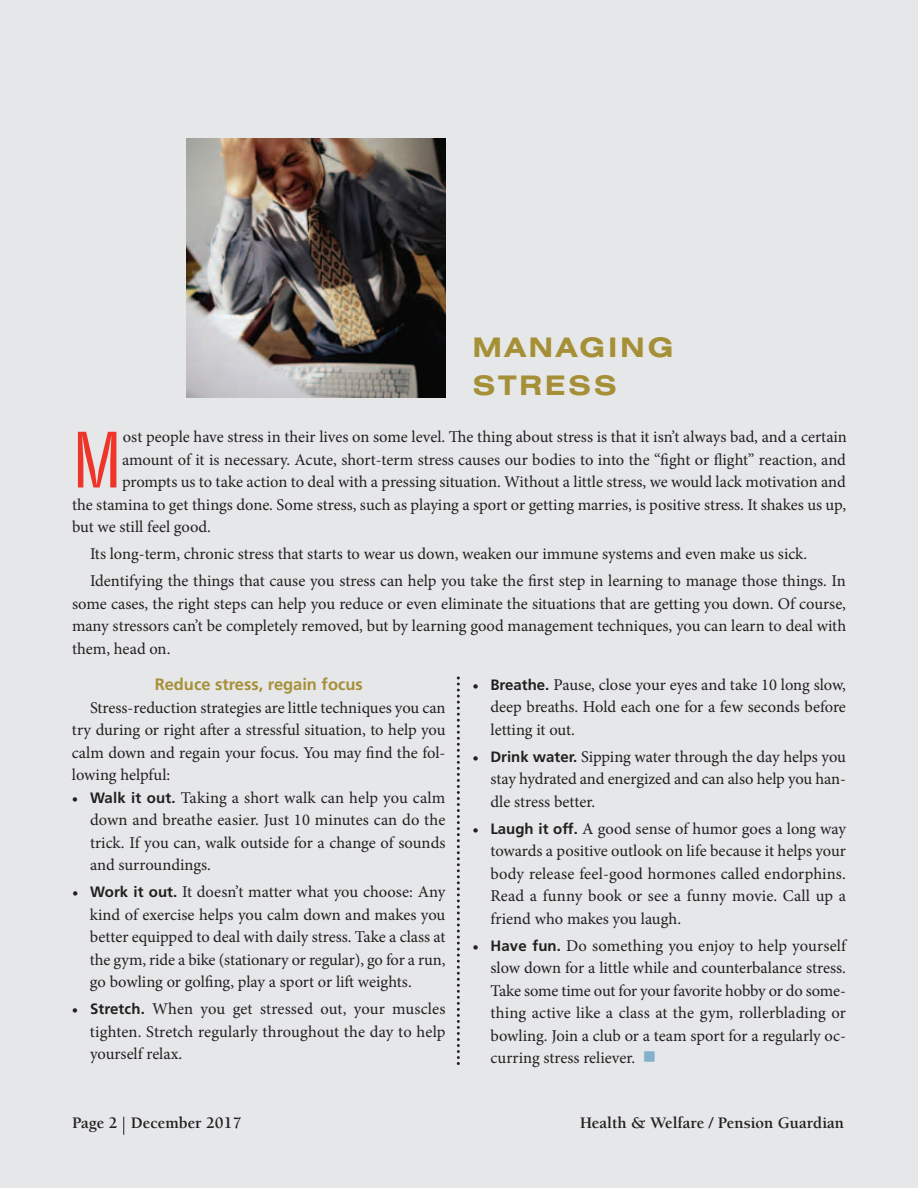
<style>
.page{position:relative;width:918px;height:1188px;background:#e6e7e9}
.page>*{position:absolute;margin:0;border:0;box-sizing:border-box;transform-origin:0 0}
.t1{font:85.65px "Amplitude Cond";color:#ee3529}
.t2{font:27px/37.8px "Swiss 721 Bold Extended BT";letter-spacing:.1em;color:#a69037}
.t3{font:16.5px/22.5px "Minion Pro";color:#231f20;text-align:justify}
.t4{font:700 16.5px "Berkeley";color:#231f20}
.t5{font:700 16.5px "Frutiger";color:#a69037}
.s1{font-family:"Frutiger";font-weight:700;font-size:15px}
</style>
<div class="page">
<svg style="left:457px;top:676px;width:3px;height:389px"></svg>
<img style="left:186px;top:138px;width:260px;height:260px">
<svg style="left:123px;top:1117px;width:1px;height:18px"></svg>
<h2 class="t2" style="left:472px;top:331px;width:203px">MANAGING<br>STRESS</h2>
<h1 class="t1" style="left:72px;top:408px;width:52px">M</h1>
<p class="t3" style="left:123px;top:427px;width:726px">ost people have stress in their lives on some level. The thing about stress is that it isn’t always bad, and a certain</p>
<p class="t3" style="left:122px;top:450px;width:725px">amount of it is necessary. Acute, short-term stress causes our bodies to into the “fight or flight” reaction, and</p>
<p class="t3" style="left:122px;top:472px;width:725px">prompts us to take action to deal with a pressing situation. Without a little stress, we would lack motivation and</p>
<p class="t3" style="left:72px;top:495px;width:776px">the stamina to get things done. Some stress, such as playing a sport or getting marries, is positive stress. It shakes us up,</p>
<p class="t3" style="left:72px;top:517px;width:140px">but we still feel good.</p>
<p class="t3" style="left:90px;top:542px;width:758px;line-height:27px">Its long-term, chronic stress that starts to wear us down, weaken our immune systems and even make us sick.<br>Identifying the things that cause you stress can help you take the first step in learning to manage those things. In</p>
<p class="t3" style="left:72px;top:594px;width:776px">some cases, the right steps can help you reduce or even eliminate the situations that are getting you down. Of course, many stressors can’t be completely removed, but by learning good management techniques, you can learn to deal with them, head on.</p>
<p class="t5" style="left:155px;top:678px;width:210px">Reduce stress, regain focus</p>
<p class="t3" style="left:72px;top:698px;width:375px;text-indent:18px">Stress-reduction strategies are little techniques you can try during or right after a stressful situation, to help you calm down and regain your focus. You may find the fol&shy;lowing helpful:</p>
<p class="t3" style="left:90px;top:788px;width:357px;text-indent:-18px">• <span class="s1">Walk it out.</span> Taking a short walk can help you calm down and breathe easier. Just 10 minutes can do the trick. If you can, walk outside for a change of sounds and surroundings.</p>
<p class="t3" style="left:90px;top:882px;width:357px;text-indent:-18px">• <span class="s1">Work it out.</span> It doesn’t matter what you choose: Any kind of exercise helps you calm down and makes you better equipped to deal with daily stress. Take a class at the gym, ride a bike (stationary or regular), go for a run, go bowling or golfing, play a sport or lift weights.</p>
<p class="t3" style="left:90px;top:999px;width:357px;text-indent:-18px">• <span class="s1">Stretch.</span> When you get stressed out, your muscles tighten. Stretch regularly throughout the day to help yourself relax.</p>
<p class="t3" style="left:490px;top:675px;width:357px;text-indent:-18px">• <span class="s1">Breathe.</span> Pause, close your eyes and take 10 long slow, deep breaths. Hold each one for a few seconds before letting it out.</p>
<p class="t3" style="left:490px;top:747px;width:357px;text-indent:-18px">• <span class="s1">Drink water.</span> Sipping water through the day helps you stay hydrated and energized and can also help you han&shy;dle stress better.</p>
<p class="t3" style="left:491px;top:819px;width:357px;text-indent:-18px">• <span class="s1">Laugh it off.</span> A good sense of humor goes a long way towards a positive outlook on life because it helps your body release feel-good hormones called endorphins.<br>Read a funny book or see a funny movie. Call up a friend who makes you laugh.</p>
<p class="t3" style="left:491px;top:936px;width:357px;text-indent:-18px">• <span class="s1">Have fun.</span> Do something you enjoy to help yourself slow down for a little while and counterbalance stress.<br>Take some time out for your favorite hobby or do some&shy;thing active like a class at the gym, rollerblading or bowling. Join a club or a team sport for a regularly oc&shy;curring stress reliever.</p>
<p class="t4" style="left:72px;top:1116px;width:171px">Page 2 December 2017</p>
<p class="t4" style="left:580px;top:1116px;width:265px">Health &amp; Welfare / Pension Guardian</p>
</div>
